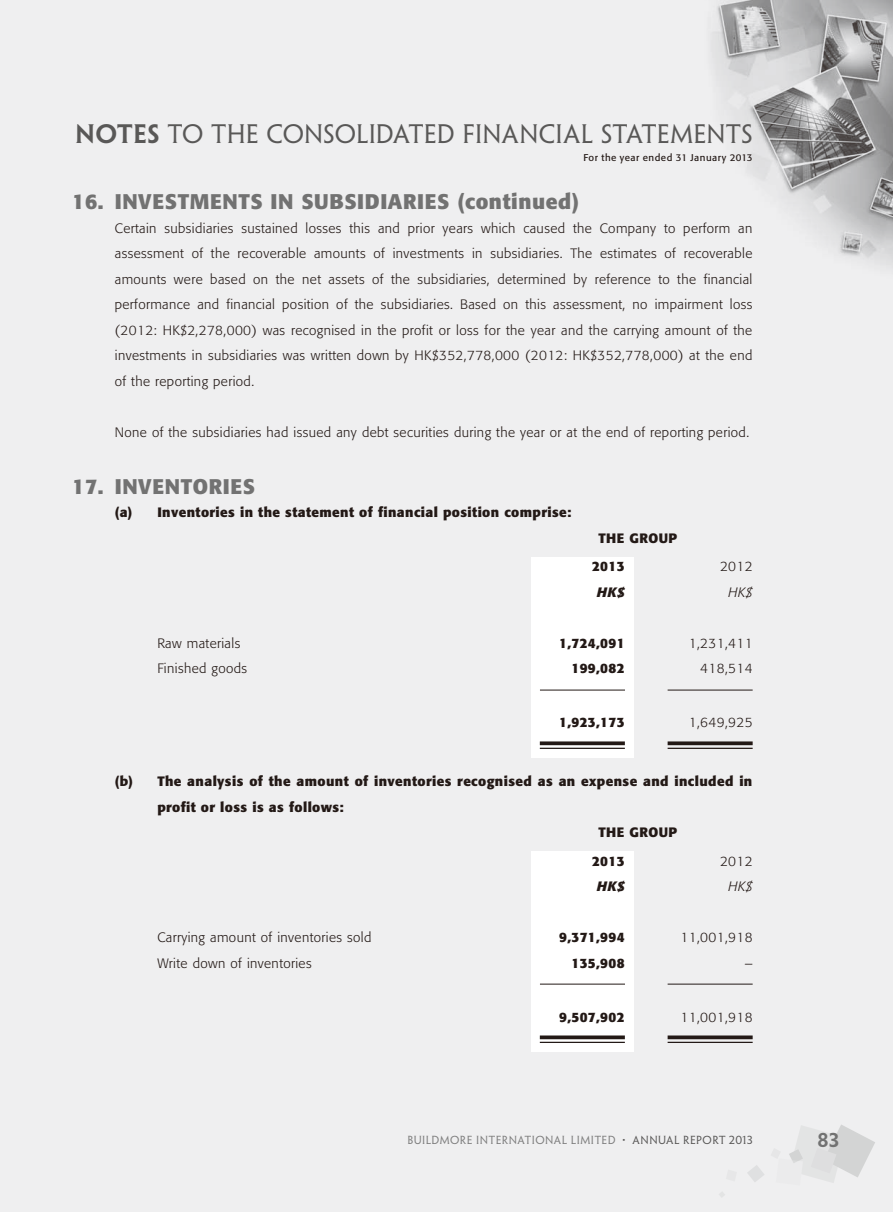
<style>
.page{position:relative;width:893px;height:1212px;background:#efeff0}
.page>*{position:absolute;margin:0;border:0;box-sizing:border-box;transform-origin:0 0}
.t1{font:24px "Penumbra Half Serif Std";letter-spacing:.005em;color:#595857}
.t2{font:700 21px "Formata";letter-spacing:.03em;color:#727272}
.t3{font:18px "Penumbra Half Serif Std Se Bd";color:#727272}
.t4{font:300 13.5px/25.5px "Formata";letter-spacing:.03em;color:#231916;text-align:justify}
.t5{font:700 13.5px/28.5px "Formata";letter-spacing:.03em;color:#231916}
.t6{font:italic 700 13.5px "Formata";color:#231916}
.t7{font:italic 300 13.5px "Formata";color:#231916}
.t8{font:10.5px "Penumbra Half Serif Std";letter-spacing:.04em;color:#7e7e7e}
.t9{font:9.75px "Formata";letter-spacing:.05em;color:#231916}
.s1{font-family:"Penumbra Half Serif Std Se Bd"}
.s2{color:#595857}
</style>
<div class="page">
<svg style="left:719px;top:1192px;width:6px;height:5px"></svg>
<svg style="left:747px;top:1125px;width:128px;height:57px"></svg>
<img style="left:711px;top:0;width:182px;height:268px">
<div style="left:531px;top:557px;width:103px;height:200px;background:#fff"></div>
<hr style="left:540px;top:690px;width:85px;height:1px;background:#231916">
<hr style="left:668px;top:690px;width:85px;height:1px;background:#231916">
<svg style="left:540px;top:741px;width:85px;height:4px"></svg>
<hr style="left:540px;top:748px;width:85px;height:1px;background:#231916">
<svg style="left:668px;top:741px;width:85px;height:4px"></svg>
<hr style="left:668px;top:748px;width:85px;height:1px;background:#231916">
<div style="left:531px;top:851px;width:103px;height:201px;background:#fff"></div>
<hr style="left:540px;top:984px;width:85px;height:1px;background:#231916">
<hr style="left:668px;top:984px;width:85px;height:1px;background:#231916">
<svg style="left:540px;top:1035px;width:85px;height:4px"></svg>
<hr style="left:540px;top:1042px;width:85px;height:1px;background:#231916">
<svg style="left:668px;top:1035px;width:85px;height:4px"></svg>
<hr style="left:668px;top:1042px;width:85px;height:1px;background:#231916">
<h1 class="t1" style="left:75px;top:120px;width:679px"><span class="s1">NOTES</span> TO THE CONSOLIDATED FINANCIAL STATEMENTS</h1>
<p class="t9" style="left:583px;top:152px;width:171px">For the year ended 31 January 2013</p>
<h2 class="t2" style="left:72px;top:189px;width:47px">16. investments</h2>
<h2 class="t2" style="left:271px;top:189px;width:310px">IN SUBSIDIARIES (continued)</h2>
<p class="t4" style="left:115px;top:215px;width:639px">Certain subsidiaries sustained losses this and prior years which caused the Company to perform an assessment of the recoverable amounts of investments in subsidiaries. The estimates of recoverable amounts were based on the net assets of the subsidiaries, determined by reference to the financial performance and financial position of the subsidiaries. Based on this assessment, no impairment loss (2012: HK$2,278,000) was recognised in the profit or loss for the year and the carrying amount of the investments in subsidiaries was written down by HK$352,778,000 (2012: HK$352,778,000) at the end of the reporting period.</p>
<p class="t4" style="left:115px;top:419px;width:636px">None of the subsidiaries had issued any debt securities during the year or at the end of reporting period.</p>
<h2 class="t2" style="left:72px;top:473px;width:184px">17. INVENTORIES</h2>
<p class="t5" style="left:115px;top:498px;width:458px">(a) Inventories in the statement of financial position comprise:</p>
<p class="t5" style="left:592px;top:524px;width:87px;text-indent:6px">THE GROUP<br>2013</p>
<p class="t4" style="left:720px;top:554px;width:34px">2012</p>
<p class="t6" style="left:597px;top:584px;width:29px">HK$</p>
<p class="t7" style="left:728px;top:584px;width:26px">HK$</p>
<p class="t4" style="left:157px;top:631px;width:84px">Raw materials</p>
<p class="t5" style="left:559px;top:629px;width:67px">1,724,091</p>
<p class="t4" style="left:689px;top:631px;width:65px">1,231,411</p>
<p class="t4" style="left:157px;top:656px;width:91px">Finished goods</p>
<p class="t5" style="left:571px;top:654px;width:55px">199,082</p>
<p class="t4" style="left:700px;top:656px;width:54px">418,514</p>
<p class="t5" style="left:559px;top:708px;width:67px">1,923,173</p>
<p class="t4" style="left:689px;top:710px;width:65px">1,649,925</p>
<p class="t5" style="left:115px;top:767px;width:639px">(b) The analysis of the amount of inventories recognised as an expense and included in</p>
<p class="t5" style="left:157px;top:792px;width:188px">profit or loss is as follows:</p>
<p class="t5" style="left:598px;top:818px;width:80px">THE GROUP</p>
<p class="t5" style="left:592px;top:846px;width:34px">2013</p>
<p class="t4" style="left:720px;top:848px;width:34px">2012</p>
<p class="t6" style="left:597px;top:878px;width:29px">HK$</p>
<p class="t7" style="left:728px;top:878px;width:26px">HK$</p>
<p class="t4" style="left:157px;top:925px;width:216px">Carrying amount of inventories sold</p>
<p class="t5" style="left:559px;top:923px;width:67px">9,371,994</p>
<p class="t4" style="left:680px;top:925px;width:74px">11,001,918</p>
<p class="t4" style="left:157px;top:950px;width:156px">Write down of inventories</p>
<p class="t5" style="left:571px;top:948px;width:55px">135,908</p>
<p class="t4" style="left:745px;top:950px;width:9px">–</p>
<p class="t5" style="left:559px;top:1002px;width:67px">9,507,902</p>
<p class="t4" style="left:680px;top:1004px;width:74px">11,001,918</p>
<p class="t8" style="left:407px;top:1134px;width:347px">BUILDMORE INTERNATIONAL LIMITED <span class="s2">• ANNUAL REPORT 2013</span></p>
<h3 class="t3" style="left:817px;top:1129px;width:23px">83</h3>
</div>
